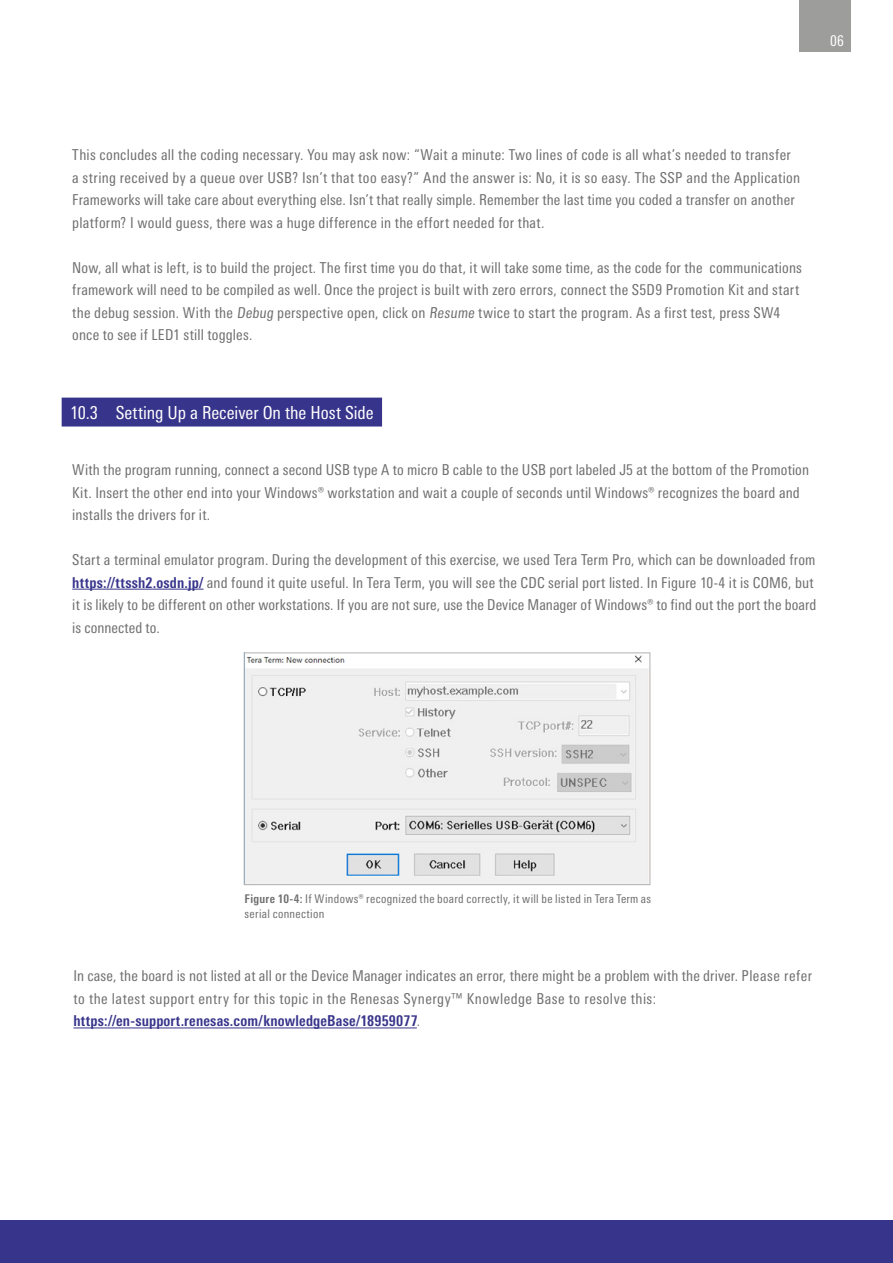
<style>
.page{position:relative;width:893px;height:1263px;background:#fff}
.page>*{position:absolute;margin:0;border:0;box-sizing:border-box;transform-origin:0 0}
.chapter_12_15pt_incl{font:condensed 18px "Linotype Univers";letter-spacing:-.005em;color:#fff}
.copy_10_15pt{font:condensed 15px/22.5px "Linotype Univers";letter-spacing:.015em;color:#706f6f}
.copy_10_15pt-2{font:700 condensed 15px "Linotype Univers";letter-spacing:.01em;color:#37348b}
.t1{font:condensed 15px "Linotype Univers";color:#fff}
.copy_10_15pt-3{font:condensed 12px/15px "Linotype Univers";letter-spacing:.03em;color:#706f6f}
.s1{font-weight:700;color:#37348b}
.s2{font-weight:700}
.s3{font-weight:400;color:#706f6f}
</style>
<div class="page">
<div style="left:62px;top:398px;width:320px;height:28px;background:#37348b"></div>
<hr style="left:72px;top:589px;width:131px;height:1px;background:#37348b">
<img style="left:246px;top:655px;width:402px;height:228px">
<div style="left:244px;top:653px;width:406px;height:232px;border:1px solid #b3b2b2"></div>
<hr style="left:73px;top:1027px;width:344px;height:1px;background:#37348b">
<div style="left:799px;top:0;width:51px;height:51px;background:#9d9d9c"></div>
<div style="left:0;top:1220px;width:893px;height:43px;background:#37348b"></div>
<p class="t1" style="left:830px;top:32px;width:15px">06</p>
<p class="copy_10_15pt" style="left:72px;top:143px;width:720px">This concludes all the coding necessary. You may ask now: “Wait a minute: Two lines of code is all what’s needed to transfer</p>
<p class="copy_10_15pt" style="left:72px;top:166px;width:730px">a string received by a queue over USB? Isn’t that too easy?” And the answer is: No, it is so easy. The SSP and the Application<br>Frameworks will take care about everything else. Isn’t that really simple. Remember the last time you coded a transfer on another platform? I would guess, there was a huge difference in the effort needed for that.</p>
<p class="copy_10_15pt" style="left:72px;top:256px;width:731px">Now, all what is left, is to build the project. The first time you do that, it will take some time, as the code for the communications framework will need to be compiled as well. Once the project is built with zero errors, connect the S5D9 Promotion Kit and start the debug session. With the Debug perspective open, click on Resume twice to start the program. As a first test, press SW4</p>
<p class="copy_10_15pt" style="left:72px;top:323px;width:182px">once to see if LED1 still toggles.</p>
<p class="chapter_12_15pt_incl" style="left:70px;top:402px;width:305px">10.3 Setting Up a Receiver On the Host Side</p>
<p class="copy_10_15pt" style="left:72px;top:458px;width:738px">With the program running, connect a second USB type A to micro B cable to the USB port labeled J5 at the bottom of the Promotion<br>Kit. Insert the other end into your Windows® workstation and wait a couple of seconds until Windows® recognizes the board and installs the drivers for it.</p>
<p class="copy_10_15pt" style="left:72px;top:548px;width:746px">Start a terminal emulator program. During the development of this exercise, we used Tera Term Pro, which can be downloaded from <span class="s1">https://ttssh2.osdn.jp/</span> and found it quite useful. In Tera Term, you will see the CDC serial port listed. In Figure 10-4 it is COM6, but it is likely to be different on other workstations. If you are not sure, use the Device Manager of Windows® to find out the port the board is connected to.</p>
<p class="copy_10_15pt-3" style="left:245px;top:891px;width:408px"><span class="s2">Figure 10-4:</span> If Windows® recognized the board correctly, it will be listed in Tera Term as serial connection</p>
<p class="copy_10_15pt" style="left:73px;top:965px;width:740px">In case, the board is not listed at all or the Device Manager indicates an error, there might be a problem with the driver. Please refer to the latest support entry for this topic in the Renesas Synergy™ Knowledge Base to resolve this:</p>
<p class="copy_10_15pt-2" style="left:73px;top:1012px;width:348px">https://en-support.renesas.com/knowledgeBase/18959077<span class="s3">.</span></p>
</div>
